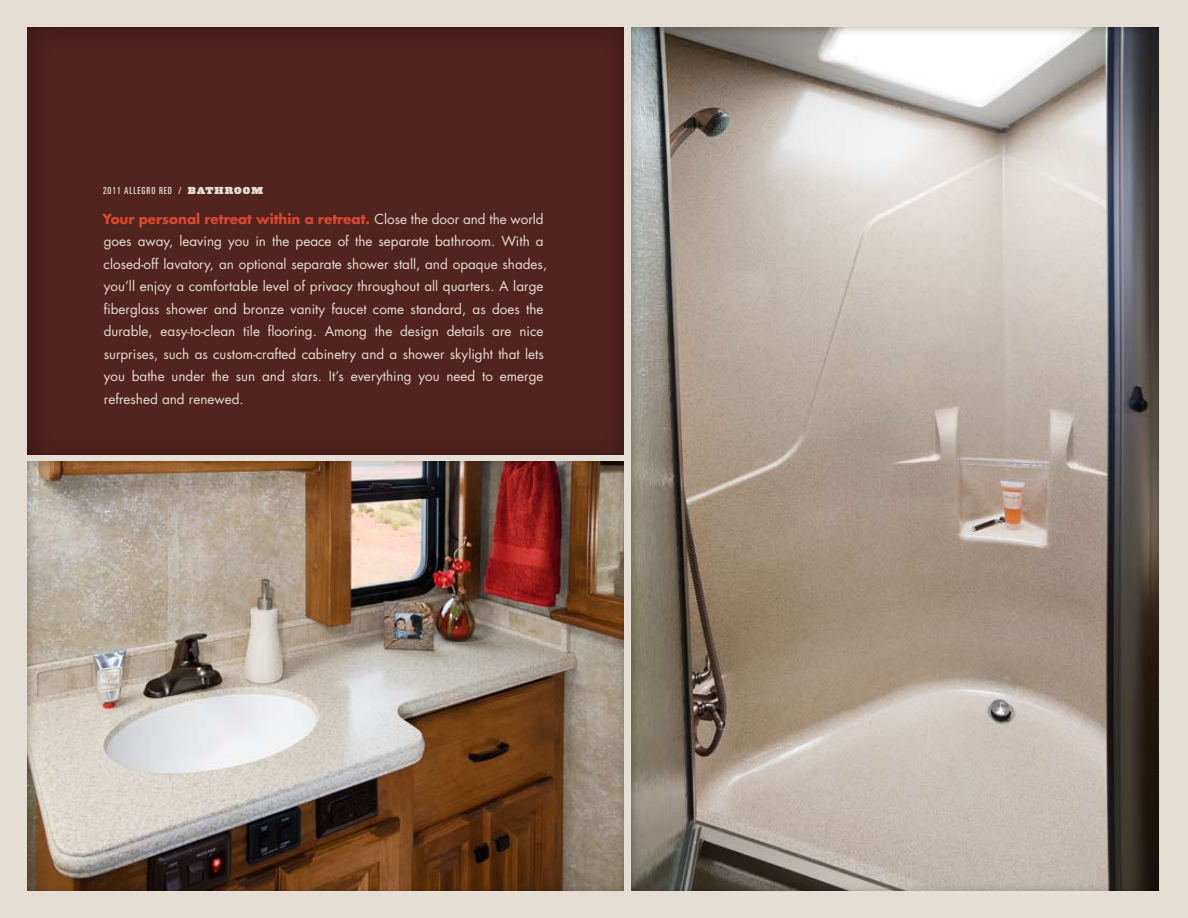
<style>
.page{position:relative;width:1188px;height:918px;background:#e5ded5}
.page>*{position:absolute;margin:0;border:0;box-sizing:border-box;transform-origin:0 0}
.t1{font:13.5px/22.5px "Futura";color:#e5ded5}
.t2{font:ultra-condensed 9.75px "Univers";letter-spacing:.1em;color:#e5ded5}
.t3{font:900 9.3px "Acropolis";color:#e5ded5}
.s1{font-family:"Acropolis";font-weight:900;font-stretch:normal;font-size:9.3px}
.s2{font-weight:700;color:#d84831}
</style>
<div class="page">
<div style="left:27px;top:26px;width:598px;height:429px;background:#51241d"></div>
<div style="left:25px;top:459px;width:600px;height:432px;background:#585241;opacity:.45"></div>
<div style="left:628px;top:26px;width:531px;height:865px;background:#585241;opacity:.45"></div>
<p class="t2" style="left:103px;top:185px;width:132px">2O11 ALLEGRO RED / <span class="s1">BATHROO</span></p>
<p class="t3" style="left:251px;top:185px;width:13px">M</p>
<p class="t1" style="left:103px;top:208px;width:446px"><span class="s2">Your personal retreat within a retreat.</span> Close the door and the world goes away, leaving you in the peace of the separate bathroom. With a closed-off lavatory, an optional separate shower stall, and opaque shades, you’ll enjoy a comfortable level of privacy throughout all quarters. A large fiberglass shower and bronze vanity faucet come standard, as does the durable, easy-to-clean tile flooring. Among the design details are nice surprises, such as custom-crafted cabinetry and a shower skylight that lets you bathe under the sun and stars. It’s everything you need to emerge refreshed and renewed.</p>
</div>
